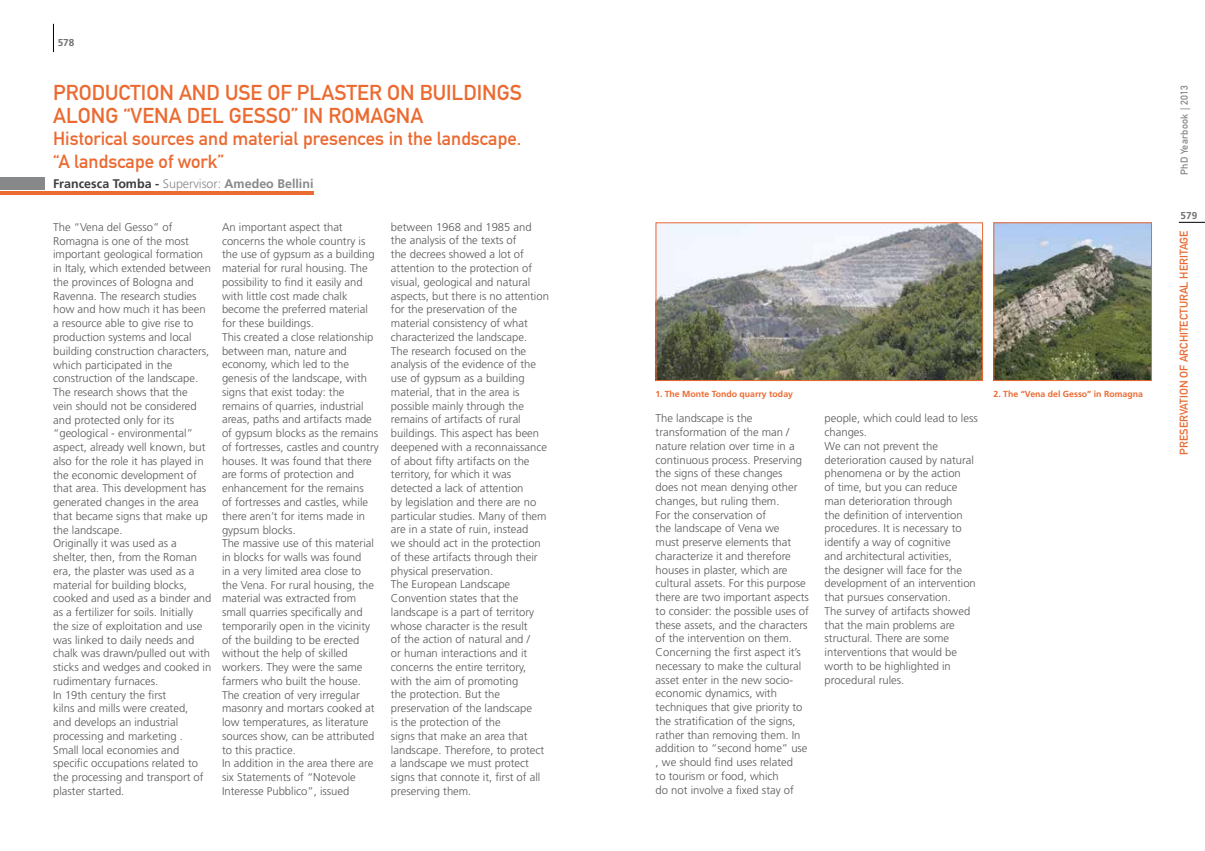
<style>
.page{position:relative;width:1205px;height:851px;background:#fff}
.page>*{position:absolute;margin:0;border:0;box-sizing:border-box;transform-origin:0 0}
.t1{font:21.25px/22.5px "DIN Mittelschrift Std";color:#eb6a31}
.t2{font:18.75px/22.5px "DIN Mittelschrift Std";color:#eb6a31}
.t3{font:700 12.5px "Frutiger LT Std";color:#3e3d40}
.t4{font:300 11.25px/13.8px "Frutiger LT Std";color:#58585a}
.t5{font:11.25px "DIN Mittelschrift Std";color:#eb6a31}
.t6{font:10px "DIN Mittelschrift Std";letter-spacing:.03em;color:#87888a}
.t7{font:700 10px "Frutiger LT Std";color:#707172}
.t8{font:700 8.75px "Frutiger LT Std";color:#eb6a31}
.s1{font-weight:300;color:#87888a}
.s2{color:#87888a}
</style>
<div class="page">
<svg style="left:53px;top:24px;width:1px;height:28px"></svg>
<svg style="left:1179px;top:222px;width:26px;height:1px"></svg>
<hr style="left:0;top:191px;width:313px;height:4px;background:#eb6a31">
<div style="left:0;top:178px;width:44px;height:12px;background:#87888a"></div>
<img style="left:658px;top:224px;width:323px;height:155px">
<div style="left:656px;top:222px;width:327px;height:159px;border:1px solid #eb6a31"></div>
<img style="left:995px;top:224px;width:155px;height:155px">
<div style="left:993px;top:222px;width:159px;height:159px;border:1px solid #eb6a31"></div>
<p class="t7" style="left:58px;top:37px;width:18px">578</p>
<h1 class="t1" style="left:53px;top:82px;width:470px">PRODUCTION AND USE OF PLASTER ON BUILDINGS<br>ALONG “VENA DEL GESSO” IN ROMAGNA</h1>
<h2 class="t2" style="left:53px;top:127px;width:470px">Historical sources and material presences in the landscape. “A landscape of work”</h2>
<p class="t3" style="left:53px;top:176px;width:262px">Francesca Tomba - <span class="s1">Supervisor:</span> <span class="s2">Amedeo Bellini</span></p>
<p class="t4" style="left:53px;top:220px;width:160px">The “Vena del Gesso” of<br>Romagna is one of the most important geological formation in Italy, which extended between the provinces of Bologna and<br>Ravenna. The research studies how and how much it has been a resource able to give rise to production systems and local building construction characters, which participated in the construction of the landscape.<br>The research shows that the<br>vein should not be considered and protected only for its “geological - environmental” aspect, already well known, but also for the role it has played in the economic development of that area. This development has generated changes in the area that became signs that make up the landscape.<br>Originally it was used as a shelter, then, from the Roman era, the plaster was used as a material for building blocks, cooked and used as a binder and as a fertilizer for soils. Initially the size of exploitation and use was linked to daily needs and chalk was drawn/pulled out with sticks and wedges and cooked in rudimentary furnaces.<br>In 19th century the first<br>kilns and mills were created,<br>and develops an industrial processing and marketing .<br>Small local economies and specific occupations related to the processing and transport of plaster started.</p>
<p class="t4" style="left:222px;top:220px;width:158px">An important aspect that concerns the whole country is the use of gypsum as a building material for rural housing. The possibility to find it easily and with little cost made chalk become the preferred material for these buildings.<br>This created a close relationship between man, nature and economy, which led to the genesis of the landscape, with signs that exist today: the remains of quarries, industrial areas, paths and artifacts made of gypsum blocks as the remains of fortresses, castles and country houses. It was found that there are forms of protection and enhancement for the remains<br>of fortresses and castles, while there aren’t for items made in gypsum blocks.<br>The massive use of this material in blocks for walls was found<br>in a very limited area close to the Vena. For rural housing, the material was extracted from small quarries specifically and temporarily open in the vicinity of the building to be erected without the help of skilled workers. They were the same farmers who built the house.<br>The creation of very irregular masonry and mortars cooked at low temperatures, as literature sources show, can be attributed to this practice.<br>In addition in the area there are six Statements of “Notevole<br>Interesse Pubblico”, issued</p>
<p class="t4" style="left:391px;top:220px;width:159px">between 1968 and 1985 and the analysis of the texts of<br>the decrees showed a lot of attention to the protection of visual, geological and natural aspects, but there is no attention for the preservation of the material consistency of what characterized the landscape.<br>The research focused on the analysis of the evidence of the use of gypsum as a building material, that in the area is possible mainly through the remains of artifacts of rural buildings. This aspect has been deepened with a reconnaissance of about fifty artifacts on the territory, for which it was detected a lack of attention<br>by legislation and there are no particular studies. Many of them are in a state of ruin, instead<br>we should act in the protection of these artifacts through their physical preservation.<br>The European Landscape<br>Convention states that the landscape is a part of territory whose character is the result<br>of the action of natural and /<br>or human interactions and it concerns the entire territory, with the aim of promoting<br>the protection. But the preservation of the landscape<br>is the protection of the<br>signs that make an area that landscape. Therefore, to protect a landscape we must protect signs that connote it, first of all preserving them.</p>
<p class="t8" style="left:656px;top:388px;width:139px">1. The Monte Tondo quarry today</p>
<p class="t8" style="left:993px;top:388px;width:151px">2. The “Vena del Gesso” in Romagna</p>
<p class="t4" style="left:656px;top:411px;width:155px">The landscape is the transformation of the man / nature relation over time in a continuous process. Preserving the signs of these changes<br>does not mean denying other changes, but ruling them.<br>For the conservation of<br>the landscape of Vena we<br>must preserve elements that characterize it and therefore houses in plaster, which are cultural assets. For this purpose there are two important aspects to consider: the possible uses of these assets, and the characters of the intervention on them.<br>Concerning the first aspect it’s necessary to make the cultural asset enter in the new socio&shy;economic dynamics, with techniques that give priority to the stratification of the signs, rather than removing them. In addition to “second home” use , we should find uses related<br>to tourism or food, which<br>do not involve a fixed stay of</p>
<p class="t4" style="left:824px;top:411px;width:155px">people, which could lead to less changes.<br>We can not prevent the deterioration caused by natural phenomena or by the action<br>of time, but you can reduce man deterioration through<br>the definition of intervention procedures. It is necessary to identify a way of cognitive<br>and architectural activities,<br>the designer will face for the development of an intervention that pursues conservation.<br>The survey of artifacts showed that the main problems are structural. There are some interventions that would be worth to be highlighted in procedural rules.</p>
<p class="t6" style="left:1178px;top:175px;width:92px;rotate:-90deg">PhD Yearbook | 2013</p>
<p class="t7" style="left:1180px;top:210px;width:18px">579</p>
<p class="t5" style="left:1177px;top:454px;width:225px;rotate:-90deg">PRESERVATION OF ARCHITECTURAL HERITAGE</p>
</div>
